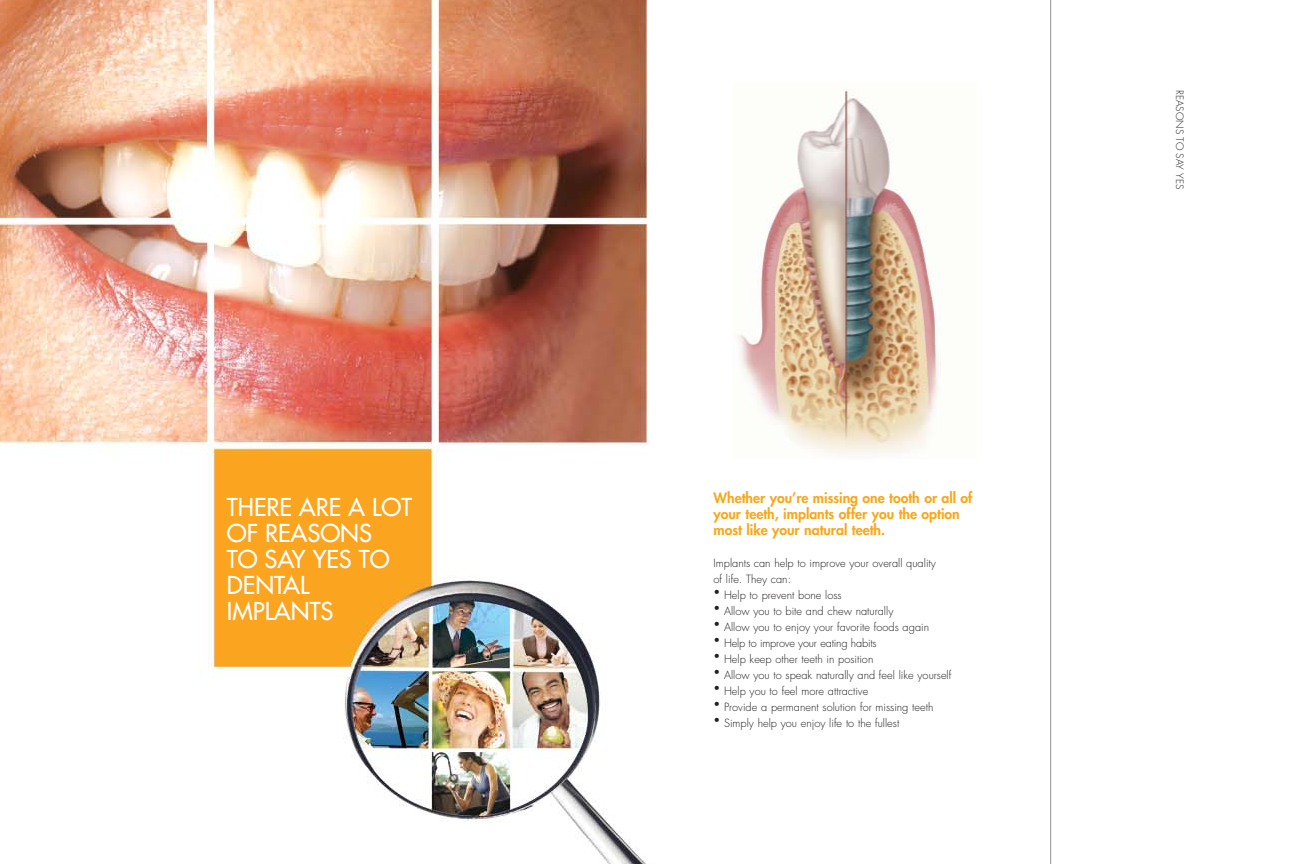
<style>
.page{position:relative;width:1296px;height:864px;background:#fff}
.page>*{position:absolute;margin:0;border:0;box-sizing:border-box;transform-origin:0 0}
.t1{font:24px/26px "Futura";color:#fff}
.t2{font:800 14px/16px "Futura";color:#faa619}
.t3{font:300 11px/16px "Futura";color:#231f1f}
.t4{font:300 11px "Futura";letter-spacing:-.02em;color:#231f1f}
.t5{font:300 10px "Futura";color:#231f1f}
</style>
<div class="page">
<img style="left:0;top:0;width:1052px;height:864px">
<img style="left:733px;top:82px;width:244px;height:377px">
<hr style="left:1050px;top:0;width:1px;height:864px;background:#939497">
<h1 class="t1" style="left:227px;top:496px;width:187px">THERE ARE A LOT<br>OF REASONS<br>TO SAY YES TO<br>DENTAL<br>IMPLANTS</h1>
<p class="t2" style="left:714px;top:490px;width:260px">Whether you’re missing one tooth or all of your teeth, implants offer you the option most like your natural teeth.</p>
<p class="t3" style="left:714px;top:556px;width:224px">Implants can help to improve your overall quality of life. They can:</p>
<p class="t3" style="left:714px;top:588px;width:130px">• Help to prevent bone loss</p>
<p class="t3" style="left:714px;top:604px;width:181px">• Allow you to bite and chew naturally</p>
<p class="t3" style="left:714px;top:620px;width:217px">• Allow you to enjoy your favorite foods again</p>
<p class="t4" style="left:714px;top:637px;width:165px">• Help to improve your eating habits</p>
<p class="t3" style="left:714px;top:652px;width:161px">• Help keep other teeth in position</p>
<p class="t3" style="left:714px;top:668px;width:239px">• Allow you to speak naturally and feel like yourself</p>
<p class="t3" style="left:714px;top:684px;width:156px">• Help you to feel more attractive</p>
<p class="t3" style="left:714px;top:700px;width:221px">• Provide a permanent solution for missing teeth</p>
<p class="t3" style="left:714px;top:716px;width:187px">• Simply help you enjoy life to the fullest</p>
<p class="t5" style="left:1184px;top:90px;width:101px;rotate:90deg">REASONS TO SAY YES</p>
</div>
